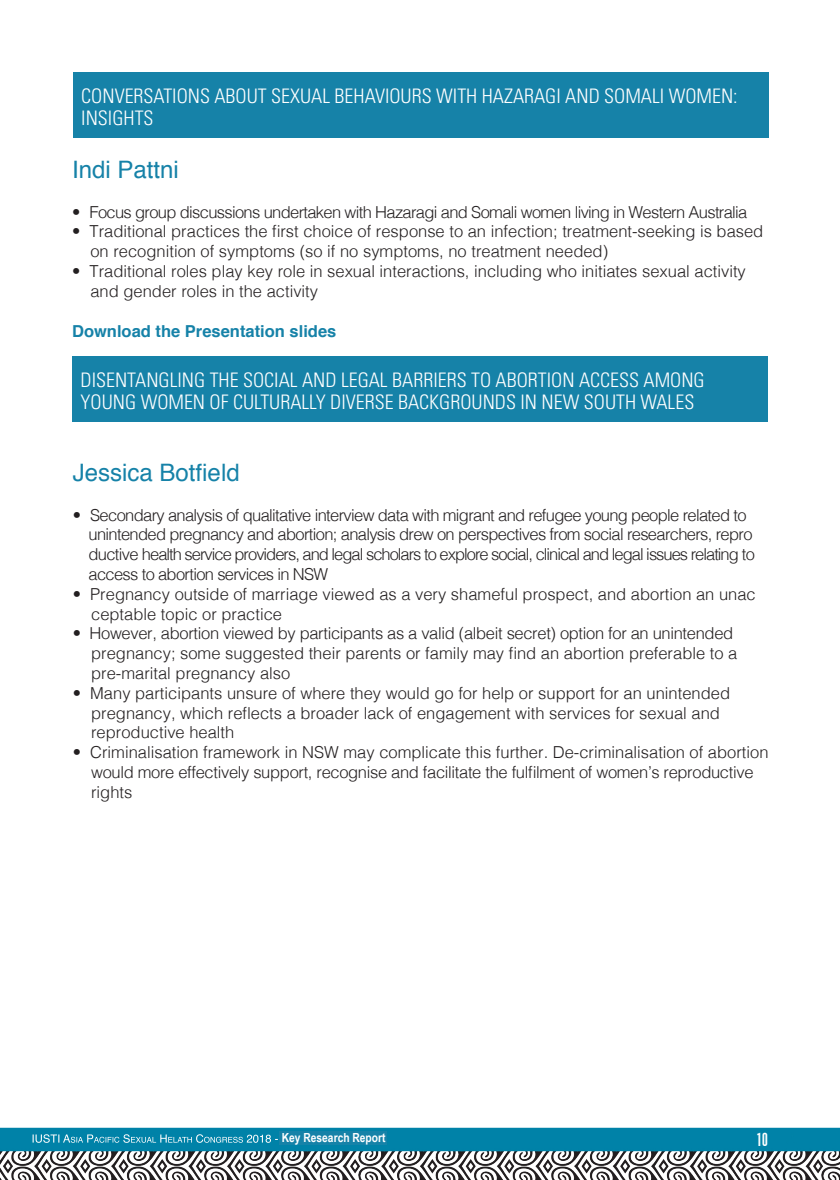
<style>
.page{position:relative;width:840px;height:1180px;background:#fff}
.page>*{position:absolute;margin:0;border:0;box-sizing:border-box;transform-origin:0 0}
.t1{font:24px "Helvetica";color:#1682a8}
.t2{font:300 condensed 20px/22px "Univers LT Std";color:#fff}
.t3{font:300 16.4px/19.8px "Helvetica";color:#231f20}
.t4{font:300 16.4px/19.8px "Helvetica";letter-spacing:-.04em;color:#231f20}
.t5{font:700 16.4px "Helvetica";color:#1682a8}
.t6{font:condensed 16px "Placard";color:#fff}
.t7{font:700 12.4px "Arial Narrow";color:#fff}
</style>
<div class="page">
<img style="left:0;top:1127px;width:839px;height:52px">
<div style="left:279px;top:1131px;width:107px;height:13px;background:#1682a8"></div>
<div style="left:73px;top:72px;width:695px;height:65px;background:#1682a8"></div>
<div style="left:72px;top:356px;width:695px;height:65px;background:#1682a8"></div>
<p class="t2" style="left:81px;top:84px;width:657px">CONVERSATIONS ABOUT SEXUAL BEHAVIOURS WITH HAZARAGI AND SOMALI WOMEN:<br>INSIGHTS</p>
<p class="t1" style="left:72px;top:149px;width:108px">Indi Pattni</p>
<p class="t4" style="left:72px;top:201px;width:676px">• Focus group discussions undertaken with Hazaragi and Somali women living in Western Australia</p>
<p class="t3" style="left:90px;top:220px;width:674px;text-indent:-18px">• Traditional practices the first choice of response to an infection; treatment-seeking is based on recognition of symptoms (so if no symptoms, no treatment needed)</p>
<p class="t3" style="left:90px;top:260px;width:656px;text-indent:-18px">• Traditional roles play key role in sexual interactions, including who initiates sexual activity and gender roles in the activity</p>
<p class="t5" style="left:72px;top:316px;width:266px">Download the Presentation slides</p>
<p class="t2" style="left:81px;top:368px;width:625px">DISENTANGLING THE SOCIAL AND LEGAL BARRIERS TO ABORTION ACCESS AMONG<br>YOUNG WOMEN OF CULTURALLY DIVERSE BACKGROUNDS IN NEW SOUTH WALES</p>
<p class="t1" style="left:73px;top:452px;width:168px">Jessica Botfield</p>
<p class="t4" style="left:88px;top:503px;width:667px;text-indent:-16px">• Secondary analysis of qualitative interview data with migrant and refugee young people related to unintended pregnancy and abortion; analysis drew on perspectives from social researchers, repro ductive health service providers, and legal scholars to explore social, clinical and legal issues relating to access to abortion services in NSW</p>
<p class="t3" style="left:91px;top:583px;width:665px;text-indent:-18px">• Pregnancy outside of marriage viewed as a very shameful prospect, and abortion an unac ceptable topic or practice</p>
<p class="t3" style="left:91px;top:622px;width:647px;text-indent:-18px">• However, abortion viewed by participants as a valid (albeit secret) option for an unintended pregnancy; some suggested their parents or family may find an abortion preferable to a pre-marital pregnancy also</p>
<p class="t3" style="left:91px;top:682px;width:640px;text-indent:-18px">• Many participants unsure of where they would go for help or support for an unintended pregnancy, which reflects a broader lack of engagement with services for sexual and reproductive health</p>
<p class="t3" style="left:91px;top:741px;width:678px;text-indent:-18px">• Criminalisation framework in NSW may complicate this further. De-criminalisation of abortion would more effectively support, recognise and facilitate the fulfilment of women’s reproductive rights</p>
<p class="t7" style="left:281px;top:1128px;width:105px">Key Research Report</p>
<p class="t6" style="left:756px;top:1129px;width:13px">10</p>
</div>
